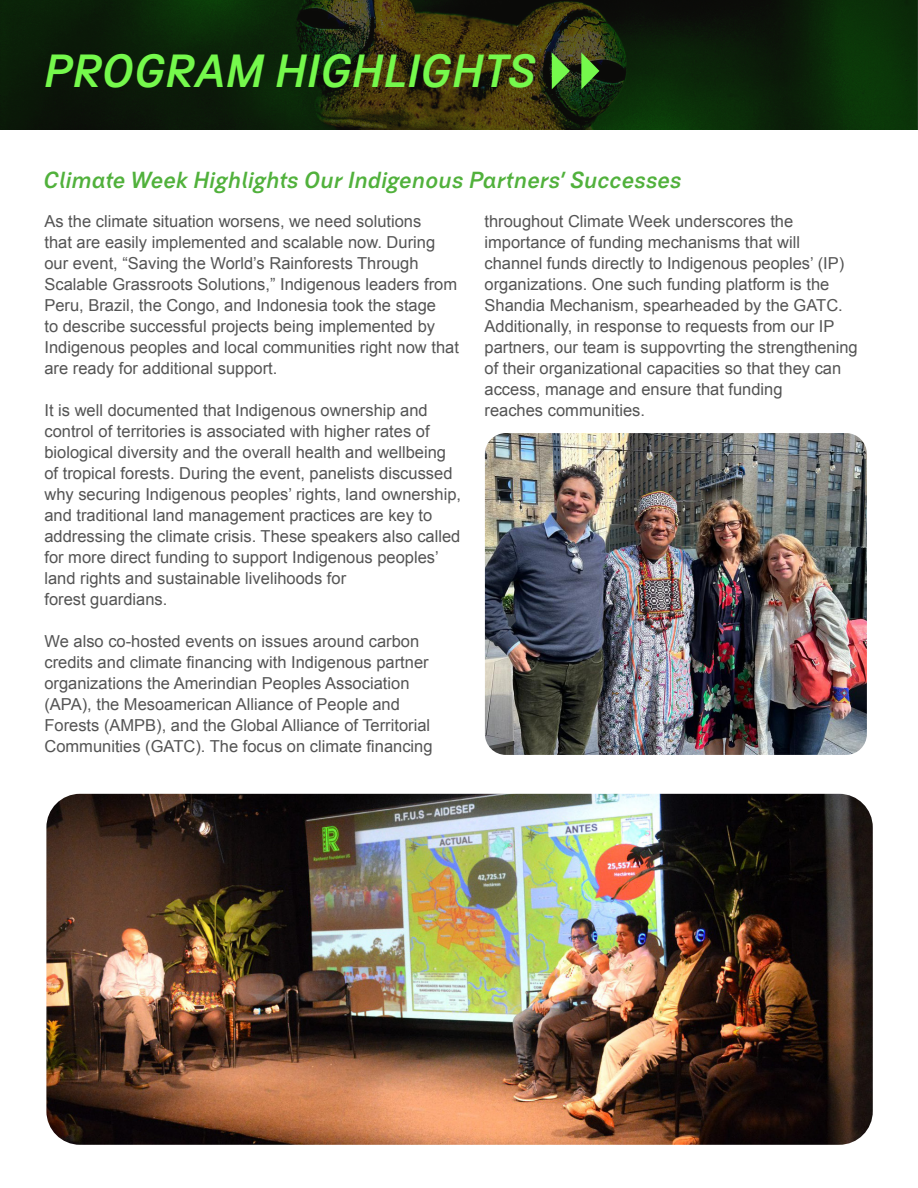
<style>
.page{position:relative;width:918px;height:1188px;background:#fff}
.page>*{position:absolute;margin:0;border:0;box-sizing:border-box;transform-origin:0 0}
.t1{font:italic 700 45px "BC Falster Grotesk LM";color:#75f94c}
.t2{font:italic 700 22.5px "BC Falster Grotesk LM";color:#51b13c}
.t3{font:16.5px/21px "Arial";color:#545454}
</style>
<div class="page">
<svg style="left:0;top:0;width:917px;height:130px"></svg>
<svg style="left:552px;top:53px;width:18px;height:36px"></svg>
<svg style="left:581px;top:53px;width:18px;height:36px"></svg>
<img style="left:46px;top:794px;width:827px;height:351px">
<img style="left:485px;top:433px;width:382px;height:322px">
<p class="t1" style="left:44px;top:42px;width:494px">PROGRAM HIGHLIGHTS</p>
<p class="t2" style="left:43px;top:166px;width:640px">Climate Week Highlights Our Indigenous Partners’ Successes</p>
<p class="t3" style="left:485px;top:211px;width:375px">throughout Climate Week underscores the importance of funding mechanisms that will channel funds directly to Indigenous peoples’ (IP) organizations. One such funding platform is the Shandia Mechanism, spearheaded by the GATC.<br>Additionally, in response to requests from our IP partners, our team is suppovrting the strengthening of their organizational capacities so that they can access, manage and ensure that funding</p>
<p class="t3" style="left:485px;top:400px;width:162px">reaches communities.</p>
<p class="t3" style="left:44px;top:211px;width:416px">As the climate situation worsens, we need solutions<br>that are easily implemented and scalable now. During our event, “Saving the World’s Rainforests Through Scalable Grassroots Solutions,” Indigenous leaders from Peru, Brazil, the Congo, and Indonesia took the stage<br>to describe successful projects being implemented by Indigenous peoples and local communities right now that are ready for additional support.</p>
<p class="t3" style="left:44px;top:400px;width:418px">It is well documented that Indigenous ownership and control of territories is associated with higher rates of biological diversity and the overall health and wellbeing of tropical forests. During the event, panelists discussed why securing Indigenous peoples’ rights, land ownership, and traditional land management practices are key to addressing the climate crisis. These speakers also called for more direct funding to support Indigenous peoples’ land rights and sustainable livelihoods for</p>
<p class="t3" style="left:44px;top:589px;width:124px">forest guardians.</p>
<p class="t3" style="left:44px;top:631px;width:390px">We also co-hosted events on issues around carbon credits and climate financing with Indigenous partner organizations the Amerindian Peoples Association (APA), the Mesoamerican Alliance of People and Forests (AMPB), and the Global Alliance of Territorial Communities (GATC). The focus on climate financing</p>
</div>
